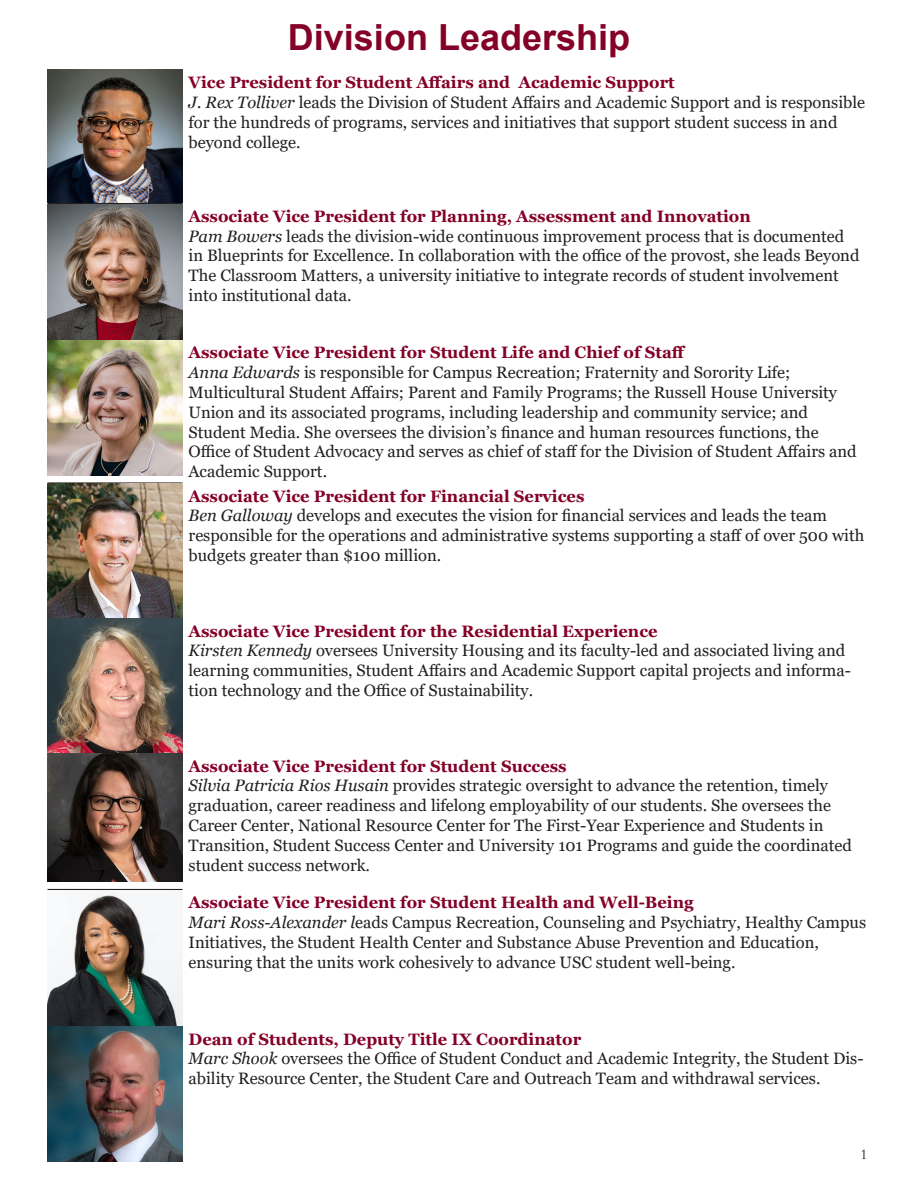
<style>
.page{position:relative;width:918px;height:1188px;background:#fff}
.page>*{position:absolute;margin:0;border:0;box-sizing:border-box;transform-origin:0 0}
.t1{font:700 36px "Arial";color:#840128}
.t2{font:16.5px/19.8px "Georgia";color:#231f20}
.t3{font:700 16.5px "Georgia";color:#840128}
.t4{font:15px "Garamond";color:#231f20}
.s1{font-style:italic}
</style>
<div class="page">
<hr style="left:48px;top:339px;width:135px;height:2px;background:#231f20">
<hr style="left:48px;top:482px;width:135px;height:2px;background:#231f20">
<hr style="left:48px;top:617px;width:135px;height:2px;background:#231f20">
<hr style="left:48px;top:752px;width:135px;height:2px;background:#231f20">
<hr style="left:48px;top:889px;width:135px;height:1px;background:#231f20">
<hr style="left:48px;top:1025px;width:135px;height:2px;background:#231f20">
<img style="left:48px;top:70px;width:135px;height:269px">
<img style="left:48px;top:341px;width:135px;height:135px">
<img style="left:48px;top:484px;width:135px;height:133px">
<img style="left:48px;top:619px;width:135px;height:133px">
<img style="left:48px;top:754px;width:135px;height:127px">
<img style="left:48px;top:890px;width:135px;height:135px">
<img style="left:48px;top:1027px;width:135px;height:135px">
<p class="t1" style="left:288px;top:12px;width:344px">Division Leadership</p>
<p class="t3" style="left:189px;top:72px;width:488px">Vice President for Student Affairs and Academic Support</p>
<p class="t2" style="left:189px;top:93px;width:678px"><span class="s1">J. Rex Tolliver</span> leads the Division of Student Affairs and Academic Support and is responsible for the hundreds of programs, services and initiatives that support student success in and beyond college.</p>
<p class="t3" style="left:189px;top:206px;width:564px">Associate Vice President for Planning, Assessment and Innovation</p>
<p class="t2" style="left:189px;top:226px;width:672px"><span class="s1">Pam Bowers</span> leads the division-wide continuous improvement process that is documented in Blueprints for Excellence. In collaboration with the office of the provost, she leads Beyond The Classroom Matters, a university initiative to integrate records of student involvement into institutional data.</p>
<p class="t3" style="left:189px;top:342px;width:499px">Associate Vice President for Student Life and Chief of Staff</p>
<p class="t2" style="left:189px;top:363px;width:670px"><span class="s1">Anna Edwards</span> is responsible for Campus Recreation; Fraternity and Sorority Life; Multicultural Student Affairs; Parent and Family Programs; the Russell House University Union and its associated programs, including leadership and community service; and Student Media. She oversees the division’s finance and human resources functions, the Office of Student Advocacy and serves as chief of staff for the Division of Student Affairs and Academic Support.</p>
<p class="t3" style="left:189px;top:485px;width:397px">Associate Vice President for Financial Services</p>
<p class="t2" style="left:189px;top:506px;width:677px"><span class="s1">Ben Galloway</span> develops and executes the vision for financial services and leads the team responsible for the operations and administrative systems supporting a staff of over 500 with budgets greater than $100 million.</p>
<p class="t3" style="left:189px;top:620px;width:470px">Associate Vice President for the Residential Experience</p>
<p class="t2" style="left:189px;top:641px;width:664px"><span class="s1">Kirsten Kennedy</span> oversees University Housing and its faculty-led and associated living and learning communities, Student Affairs and Academic Support capital projects and informa&shy;tion technology and the Office of Sustainability.</p>
<p class="t3" style="left:189px;top:755px;width:380px">Associate Vice President for Student Success</p>
<p class="t2" style="left:189px;top:776px;width:665px"><span class="s1">Silvia Patricia Rios Husain</span> provides strategic oversight to advance the retention, timely graduation, career readiness and lifelong employability of our students. She oversees the Career Center, National Resource Center for The First-Year Experience and Students in Transition, Student Success Center and University 101 Programs and guide the coordinated student success network.</p>
<p class="t3" style="left:189px;top:892px;width:507px">Associate Vice President for Student Health and Well-Being</p>
<p class="t2" style="left:189px;top:913px;width:679px"><span class="s1">Mari Ross-Alexander l</span>eads Campus Recreation, Counseling and Psychiatry, Healthy Campus<br>Initiatives, the Student Health Center and Substance Abuse Prevention and Education, ensuring that the units work cohesively to advance USC student well-being.</p>
<p class="t3" style="left:189px;top:1028px;width:394px">Dean of Students, Deputy Title IX Coordinator</p>
<p class="t2" style="left:189px;top:1049px;width:677px"><span class="s1">Marc Shook</span> oversees the Office of Student Conduct and Academic Integrity, the Student Dis&shy;ability Resource Center, the Student Care and Outreach Team and withdrawal services.</p>
<p class="t4" style="left:860px;top:1145px;width:9px">1</p>
</div>
